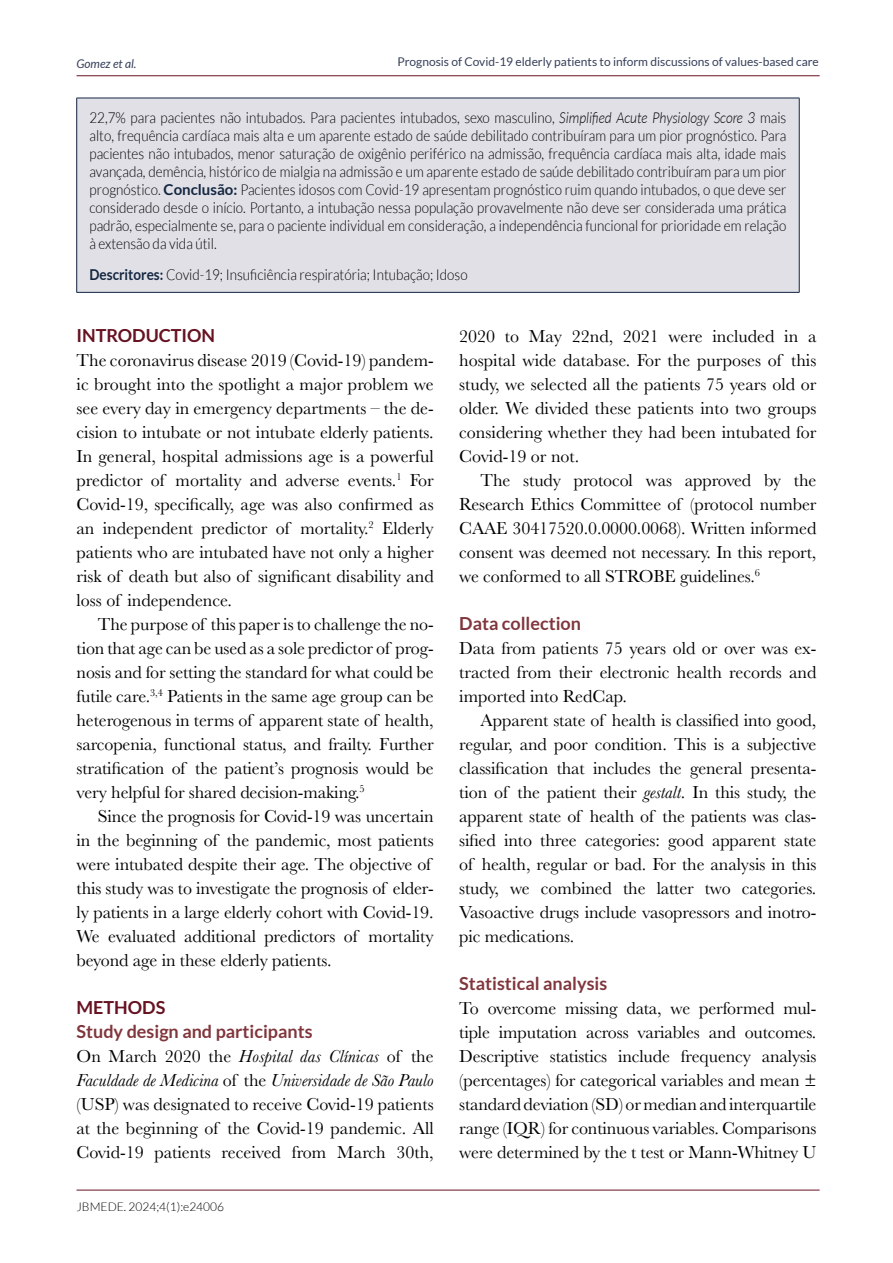
<style>
.page{position:relative;width:893px;height:1263px;background:#fff}
.page>*{position:absolute;margin:0;border:0;box-sizing:border-box;transform-origin:0 0}
.t1{font:18px/24px "Baskerville";letter-spacing:-.005em;color:#000;text-align:justify}
.t2{font:700 18px "Lato";color:#80363c}
.t3{font:700 18px "Lato";color:#661221}
.t4{font:300 15px/18px "Lato";color:#000;text-align:justify;scale:.9 1}
.t5{font:12px "Lato";color:#37405b}
.t6{font:300 12px "Lato";color:#000}
.t7{font:italic 12px "Lato";color:#37405b}
.s1{font-style:italic}
.s2{font-weight:700;color:#142641}
</style>
<div class="page">
<hr style="left:77px;top:75px;width:743px;height:1px;background:#661221">
<hr style="left:77px;top:1190px;width:743px;height:1px;background:#661221">
<div style="left:77px;top:98px;width:722px;height:194px;background:#e0e0e6"></div>
<hr style="left:76px;top:98px;width:1px;height:194px;background:#142641">
<hr style="left:799px;top:98px;width:1px;height:194px;background:#142641">
<hr style="left:77px;top:98px;width:722px;height:1px;background:#142641">
<hr style="left:77px;top:292px;width:722px;height:1px;background:#142641">
<p class="t7" style="left:77px;top:57px;width:61px">Gomez et al.</p>
<p class="t5" style="left:397px;top:55px;width:423px">Prognosis of Covid-19 elderly patients to inform discussions of values-based care</p>
<p class="t4" style="left:89px;top:108px;width:776px">22,7% para pacientes não intubados. Para pacientes intubados, sexo masculino, <span class="s1">Simplified Acute Physiology Score 3</span> mais alto, frequência cardíaca mais alta e um aparente estado de saúde debilitado contribuíram para um pior prognóstico. Para pacientes não intubados, menor saturação de oxigênio periférico na admissão, frequência cardíaca mais alta, idade mais avançada, demência, histórico de mialgia na admissão e um aparente estado de saúde debilitado contribuíram para um pior prognóstico. <span class="s2">Conclusão:</span> Pacientes idosos com Covid-19 apresentam prognóstico ruim quando intubados, o que deve ser considerado desde o início. Portanto, a intubação nessa população provavelmente não deve ser considerada uma prática padrão, especialmente se, para o paciente individual em consideração, a independência funcional for prioridade em relação à extensão da vida útil.</p>
<p class="t4" style="left:89px;top:265px;width:422px"><span class="s2">Descritores:</span> Covid-19; Insuficiência respiratória; Intubação; Idoso</p>
<p class="t3" style="left:77px;top:325px;width:140px">INTRODUCTION</p>
<p class="t1" style="left:77px;top:348px;width:359px">The coronavirus disease 2019 (Covid-19) pandem&shy;ic brought into the spotlight a major problem we see every day in emergency departments – the de&shy;cision to intubate or not intubate elderly patients.<br>In general, hospital admissions age is a powerful predictor of mortality and adverse events.<sup>1</sup> For Covid-19, specifically, age was also confirmed as an independent predictor of mortality.<sup>2</sup> Elderly patients who are intubated have not only a higher risk of death but also of significant disability and loss of independence.</p>
<p class="t1" style="left:77px;top:612px;width:359px;text-indent:21px">The purpose of this paper is to challenge the no&shy;tion that age can be used as a sole predictor of prog&shy;nosis and for setting the standard for what could be futile care.<sup>3,4</sup> Patients in the same age group can be heterogenous in terms of apparent state of health, sarcopenia, functional status, and frailty. Further stratification of the patient’s prognosis would be very helpful for shared decision-making.<sup>5</sup></p>
<p class="t1" style="left:77px;top:804px;width:359px;text-align:left;text-indent:21px">Since the prognosis for Covid-19 was uncertain in the beginning of the pandemic, most patients were intubated despite their age. The objective of this study was to investigate the prognosis of elder&shy;ly patients in a large elderly cohort with Covid-19.<br>We evaluated additional predictors of mortality beyond age in these elderly patients.</p>
<p class="t3" style="left:77px;top:997px;width:90px">METHODS</p>
<p class="t2" style="left:77px;top:1021px;width:238px">Study design and participants</p>
<p class="t1" style="left:77px;top:1044px;width:359px">On March 2020 the <span class="s1">Hospital das Clínicas</span> of the <span class="s1">Faculdade de Medicina</span> of the <span class="s1">Universidade de São Paulo </span>(USP) was designated to receive Covid-19 patients at the beginning of the Covid-19 pandemic. All Covid-19 patients received from March 30th,</p>
<p class="t6" style="left:77px;top:1200px;width:149px">JBMEDE. 2024;4(1):e24006</p>
<p class="t1" style="left:459px;top:324px;width:359px">2020 to May 22nd, 2021 were included in a hospital wide database. For the purposes of this study, we selected all the patients 75 years old or older. We divided these patients into two groups considering whether they had been intubated for Covid-19 or not.</p>
<p class="t1" style="left:459px;top:468px;width:359px;text-indent:21px">The study protocol was approved by the Research Ethics Committee of (protocol number CAAE 30417520.0.0000.0068). Written informed consent was deemed not necessary. In this report, we conformed to all STROBE guidelines.<sup>6</sup></p>
<p class="t2" style="left:459px;top:613px;width:123px">Data collection</p>
<p class="t1" style="left:459px;top:636px;width:359px">Data from patients 75 years old or over was ex&shy;tracted from their electronic health records and imported into RedCap.</p>
<p class="t1" style="left:459px;top:708px;width:359px;text-indent:21px">Apparent state of health is classified into good, regular, and poor condition. This is a subjective classification that includes the general presenta&shy;tion of the patient their <span class="s1">gestalt</span>. In this study, the apparent state of health of the patients was clas&shy;sified into three categories: good apparent state of health, regular or bad. For the analysis in this study, we combined the latter two categories.<br>Vasoactive drugs include vasopressors and inotro&shy;pic medications.</p>
<p class="t2" style="left:459px;top:973px;width:150px">Statistical analysis</p>
<p class="t1" style="left:459px;top:996px;width:359px">To overcome missing data, we performed mul&shy;tiple imputation across variables and outcomes.<br>Descriptive statistics include frequency analysis (percentages) for categorical variables and mean ± standard deviation (SD) or median and interquartile range (IQR) for continuous variables. Comparisons were determined by the t test or Mann-Whitney U</p>
</div>
